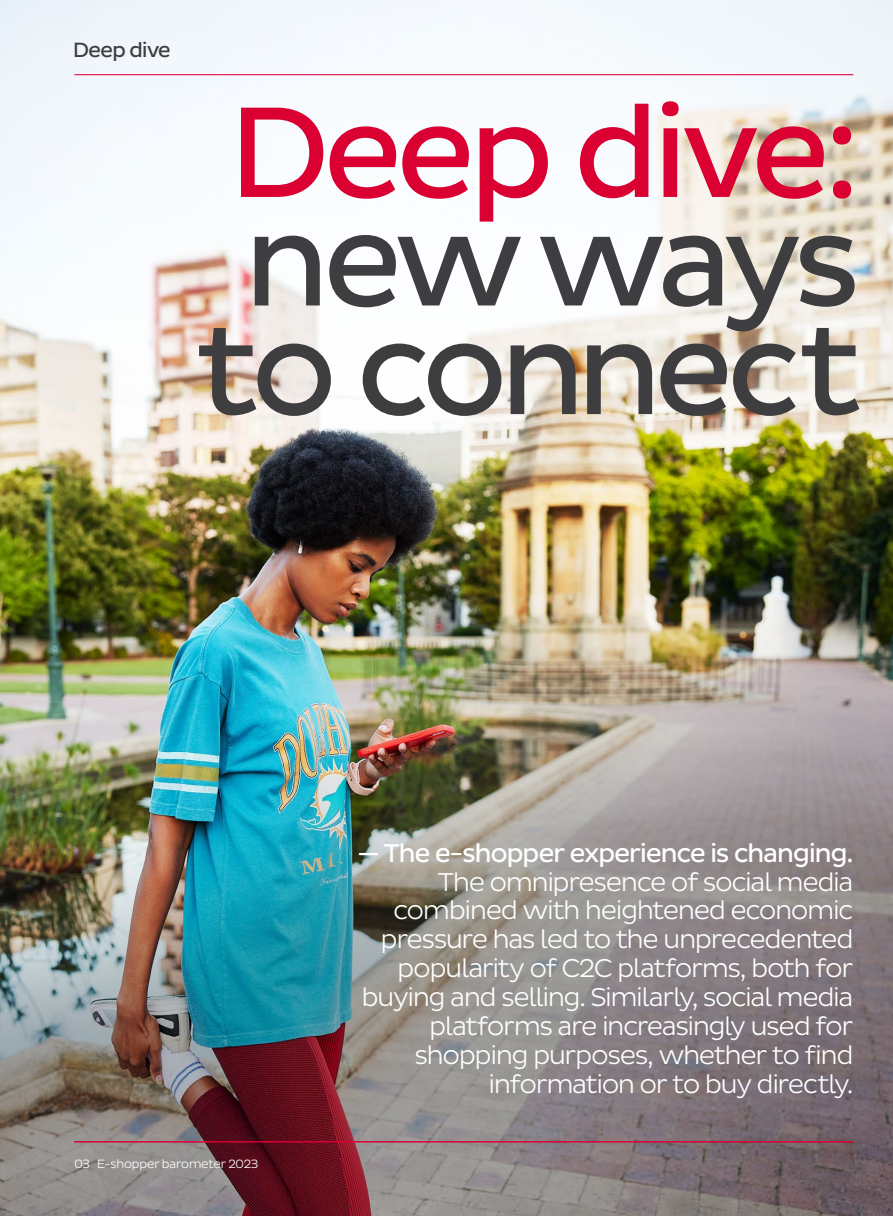
<style>
.page{position:relative;width:893px;height:1216px;background:#fff}
.page>*{position:absolute;margin:0;border:0;box-sizing:border-box;transform-origin:0 0}
.t1{font:131.25px/108.5px "Pluto Sans DPD Regular";letter-spacing:-.045em;color:#3e3d40;text-align:center}
.t2{font:131.25px "Pluto Sans DPD Regular";letter-spacing:-.035em;color:#da0032}
.t3{font:26.25px/28.9px "Pluto Sans DPD Light";letter-spacing:-.03em;color:#fff;text-align:right}
.t4{font:26.25px "Pluto Sans DPD Regular";letter-spacing:-.03em;color:#fff}
.t5{font:21px "Pluto Sans DPD Regular";letter-spacing:-.025em;color:#3e3d40}
.t6{font:12.25px "Pluto Sans DPD Light";letter-spacing:-.01em;color:#fff}
</style>
<div class="page">
<img style="left:0;top:0;width:893px;height:1215px">
<hr style="left:74px;top:1141px;width:779px;height:1px;background:#db0035">
<hr style="left:74px;top:74px;width:779px;height:1px;background:#db0035">
<p class="t5" style="left:73px;top:38px;width:99px">Deep dive</p>
<h1 class="t2" style="left:230px;top:78px;width:631px">Deep dive:</h1>
<h1 class="t1" style="left:197px;top:209px;width:664px">new ways to connect</h1>
<p class="t4" style="left:358px;top:837px;width:497px">— The e-shopper experience is changing.</p>
<p class="t3" style="left:362px;top:867px;width:493px">The omnipresence of social media combined with heightened economic pressure has led to the unprecedented popularity of C2C platforms, both for buying and selling. Similarly, social media platforms are increasingly used for shopping purposes, whether to find information or to buy directly.</p>
<p class="t6" style="left:74px;top:1156px;width:186px">03 E-shopper barometer 2023</p>
</div>
